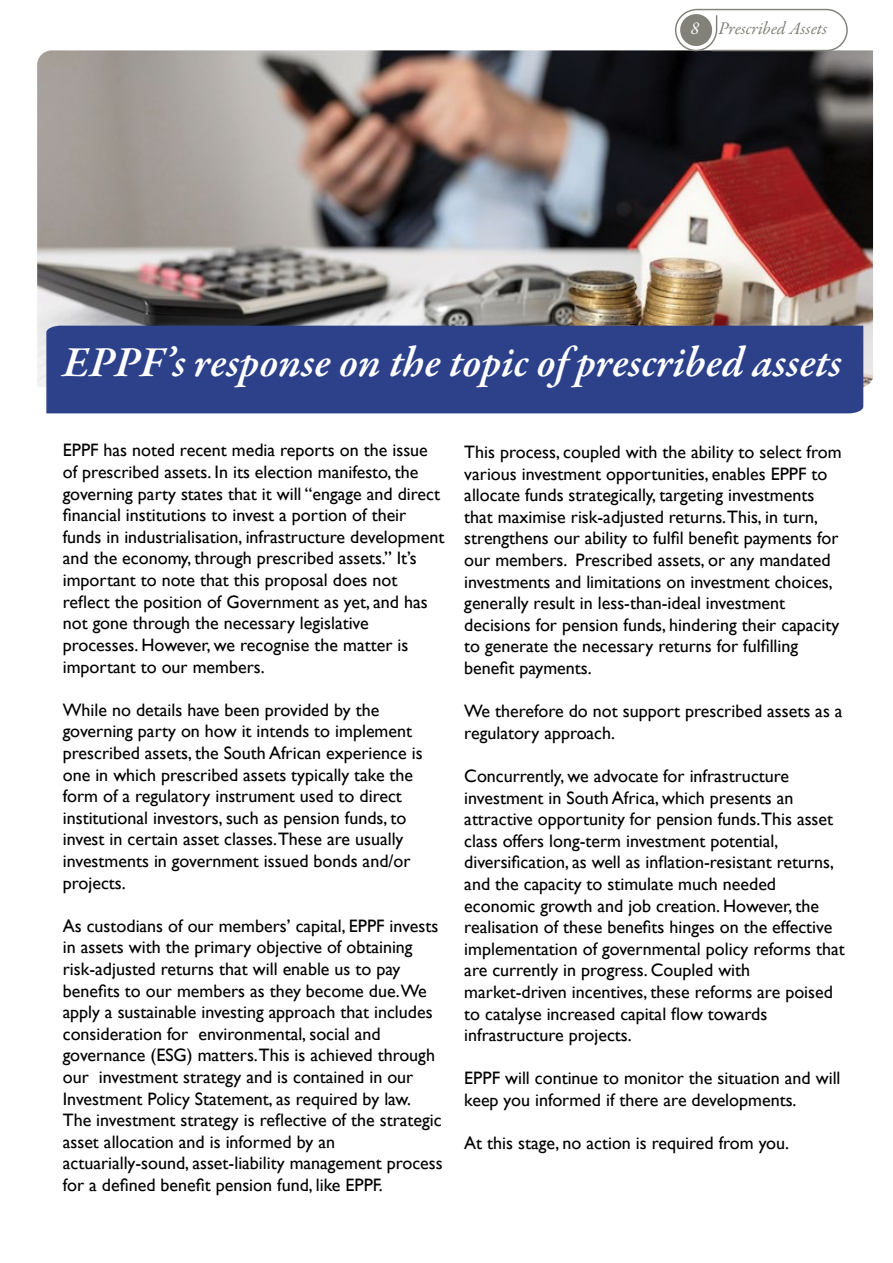
<style>
.page{position:relative;width:893px;height:1263px;background:#fff}
.page>*{position:absolute;margin:0;border:0;box-sizing:border-box;transform-origin:0 0}
.t1{font:italic 600 43.5px "Garamond Premr Pro";letter-spacing:-.005em;color:#fff}
.t2{font:18px/21.6px "Gill Sans";color:#000}
.t3{font:italic 18px "Garamond Premr Pro";letter-spacing:-.005em;color:#82827a}
.s1{color:#fff}
</style>
<div class="page">
<img style="left:37px;top:50px;width:836px;height:337px">
<svg style="left:675px;top:9px;width:173px;height:42px"></svg>
<div style="left:46px;top:325px;width:818px;height:89px;background:#2d418b"></div>
<p class="t3" style="left:690px;top:17px;width:138px"><span class="s1">8</span> Prescribed Assets</p>
<h1 class="t1" style="left:63px;top:335px;width:780px">EPPF’s response on the topic of prescribed assets</h1>
<p class="t2" style="left:63px;top:439px;width:383px">EPPF has noted recent media reports on the issue of prescribed assets. In its election manifesto, the governing party states that it will “engage and direct financial institutions to invest a portion of their funds in industrialisation, infrastructure development and the economy, through prescribed assets.” It’s important to note that this proposal does not reflect the position of Government as yet, and has not gone through the necessary legislative processes. However, we recognise the matter is important to our members.</p>
<p class="t2" style="left:63px;top:699px;width:361px">While no details have been provided by the governing party on how it intends to implement prescribed assets, the South African experience is one in which prescribed assets typically take the form of a regulatory instrument used to direct institutional investors, such as pension funds, to invest in certain asset classes.These are usually investments in government issued bonds and/or projects.</p>
<p class="t2" style="left:63px;top:915px;width:381px">As custodians of our members’ capital, EPPF invests in assets with the primary objective of obtaining risk-adjusted returns that will enable us to pay benefits to our members as they become due.We apply a sustainable investing approach that includes consideration for environmental, social and governance (ESG) matters.This is achieved through our investment strategy and is contained in our Investment Policy Statement, as required by law.<br>The investment strategy is reflective of the strategic asset allocation and is informed by an actuarially-sound, asset-liability management process for a defined benefit pension fund, like EPPF.</p>
<p class="t2" style="left:464px;top:441px;width:379px">This process, coupled with the ability to select from various investment opportunities, enables EPPF to allocate funds strategically, targeting investments that maximise risk-adjusted returns.This, in turn, strengthens our ability to fulfil benefit payments for our members. Prescribed assets, or any mandated investments and limitations on investment choices, generally result in less-than-ideal investment decisions for pension funds, hindering their capacity to generate the necessary returns for fulfilling benefit payments.</p>
<p class="t2" style="left:464px;top:700px;width:380px">We therefore do not support prescribed assets as a regulatory approach.</p>
<p class="t2" style="left:464px;top:765px;width:382px">Concurrently, we advocate for infrastructure investment in South Africa, which presents an attractive opportunity for pension funds.This asset class offers long-term investment potential, diversification, as well as inflation-resistant returns, and the capacity to stimulate much needed economic growth and job creation. However, the realisation of these benefits hinges on the effective implementation of governmental policy reforms that are currently in progress. Coupled with market-driven incentives, these reforms are poised to catalyse increased capital flow towards infrastructure projects.</p>
<p class="t2" style="left:464px;top:1067px;width:378px">EPPF will continue to monitor the situation and will keep you informed if there are developments.</p>
<p class="t2" style="left:464px;top:1132px;width:326px">At this stage, no action is required from you.</p>
</div>
